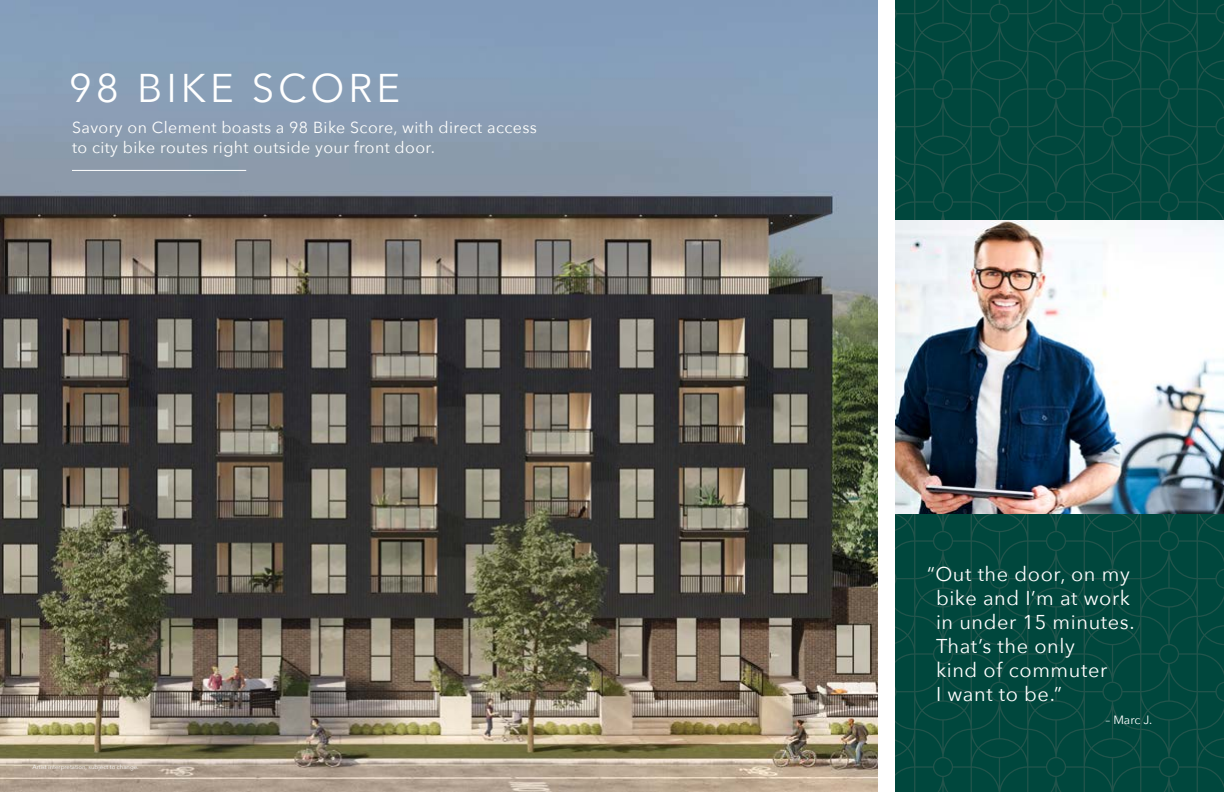
<style>
.page{position:relative;width:1224px;height:792px;background:#fff}
.page>*{position:absolute;margin:0;border:0;box-sizing:border-box;transform-origin:0 0}
.t1{font:40px "Avenir Next";letter-spacing:.1em;color:#fff}
.t2{font:20px/24px "Avenir Next";letter-spacing:.03em;color:#fff}
.t3{font:16px/20px "Avenir Next";letter-spacing:.025em;color:#fff}
.t4{font:12px "Avenir Next";color:#fff}
.t5{font:6px "Avenir Next";color:#fff}
</style>
<div class="page">
<img style="left:0;top:0;width:878px;height:792px">
<svg style="left:896px;top:0;width:328px;height:792px;background:#03483e"></svg>
<hr style="left:72px;top:170px;width:174px;height:1px;background:#fff">
<img style="left:896px;top:221px;width:328px;height:292px">
<h1 class="t1" style="left:69px;top:54px;width:333px">98 BIKE SCORE</h1>
<p class="t3" style="left:72px;top:117px;width:467px">Savory on Clement boasts a 98 Bike Score, with direct access to city bike routes right outside your front door.</p>
<p class="t5" style="left:32px;top:762px;width:108px">Artist interpretation, subject to change.</p>
<p class="t2" style="left:936px;top:561px;width:200px;text-indent:-9px">“Out the door, on my bike and I’m at work in under 15 minutes.<br>That’s the only<br>kind of commuter<br>I want to be.”</p>
<p class="t4" style="left:1106px;top:710px;width:48px">– Marc J.</p>
</div>
